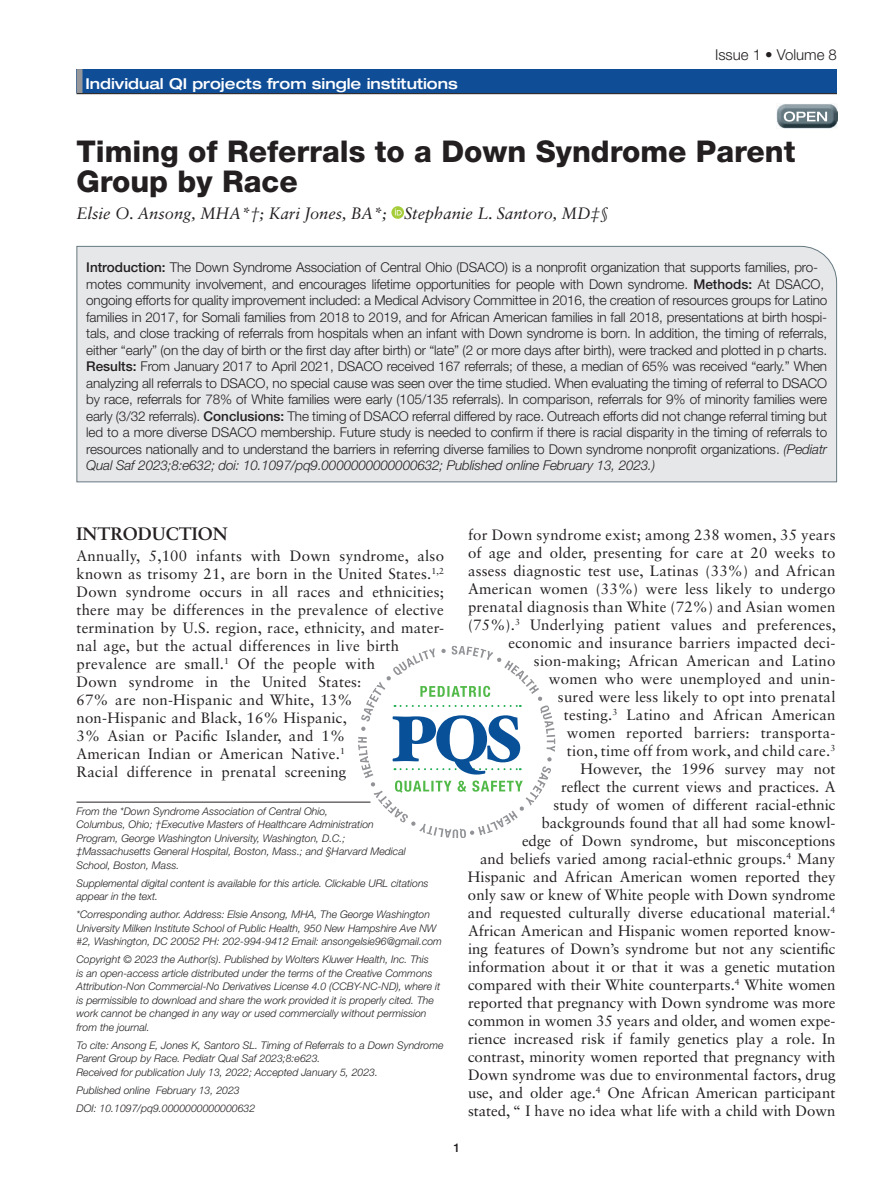
<style>
.page{position:relative;width:891px;height:1188px;background:#fff}
.page>*{position:absolute;margin:0;border:0;box-sizing:border-box;transform-origin:0 0}
.t1{font:800 30px/30px "Helvetica Neue LT Std";color:#231f20}
.t2{font:700 18px "Sabon LT Std";color:#231f20}
.t3{font:italic 16.5px "Sabon LT Std";color:#231f20}
.t4{font:15px/18px "Sabon LT Std";letter-spacing:.015em;color:#231f20}
.t5{font:500 expanded 15px "Helvetica Neue LT Std";color:#fff}
.t6{font:300 15px "Helvetica Neue LT Std";color:#231f20}
.t7{font:300 13.5px/16.5px "Helvetica Neue LT Std";letter-spacing:-.01em;color:#231f20}
.t8{font:500 12px "Helvetica Neue LT Std";color:#231f20}
.t9{font:italic 300 10.5px/13.5px "Helvetica Neue LT Std";color:#231f20}
.s1{font-weight:500}
.s2{font-style:italic}
</style>
<div class="page">
<img style="left:776px;top:104px;width:61px;height:25px">
<svg style="left:784px;top:111px;width:43px;height:11px"></svg>
<svg style="left:391px;top:206px;width:13px;height:13px"></svg>
<svg style="left:395px;top:209px;width:7px;height:6px"></svg>
<div style="left:76px;top:246px;width:761px;height:237px;background:#e6e7e9"></div>
<hr style="left:76px;top:802px;width:294px;height:1px;background:#231f20">
<svg style="left:358px;top:646px;width:197px;height:192px"></svg>
<div style="left:76px;top:69px;width:761px;height:24px;background:#0f4d96"></div>
<div style="left:76px;top:69px;width:6px;height:24px;background:#95979a"></div>
<hr style="left:76px;top:93px;width:761px;height:1px;background:#231f20">
<p class="t5" style="left:86px;top:74px;width:374px">Individual QI projects from single institutions</p>
<p class="t6" style="left:715px;top:46px;width:123px">Issue 1 • Volume 8</p>
<h1 class="t1" style="left:76px;top:136px;width:720px">Timing of Referrals to a Down Syndrome Parent<br>Group by Race</h1>
<p class="t3" style="left:76px;top:204px;width:534px">Elsie O. Ansong, MHA*†; Kari Jones, BA*; Stephanie L. Santoro, MD‡§</p>
<p class="t7" style="left:86px;top:259px;width:743px"><span class="s1">Introduction:</span> The Down Syndrome Association of Central Ohio (DSACO) is a nonprofit organization that supports families, pro&shy;motes community involvement, and encourages lifetime opportunities for people with Down syndrome. <span class="s1">Methods:</span> At DSACO, ongoing efforts for quality improvement included: a Medical Advisory Committee in 2016, the creation of resources groups for Latino families in 2017, for Somali families from 2018 to 2019, and for African American families in fall 2018, presentations at birth hospi&shy;tals, and close tracking of referrals from hospitals when an infant with Down syndrome is born. In addition, the timing of referrals, either “early” (on the day of birth or the first day after birth) or “late” (2 or more days after birth), were tracked and plotted in p charts.<br><span class="s1">Results:</span> From January 2017 to April 2021, DSACO received 167 referrals; of these, a median of 65% was received “early.” When analyzing all referrals to DSACO, no special cause was seen over the time studied. When evaluating the timing of referral to DSACO by race, referrals for 78% of White families were early (105/135 referrals). In comparison, referrals for 9% of minority families were early (3/32 referrals). <span class="s1">Conclusions:</span> The timing of DSACO referral differed by race. Outreach efforts did not change referral timing but led to a more diverse DSACO membership. Future study is needed to confirm if there is racial disparity in the timing of referrals to resources nationally and to understand the barriers in referring diverse families to Down syndrome nonprofit organizations. <span class="s2">(Pediatr Qual Saf 2023;8:e632; doi: 10.1097/pq9.0000000000000632; Published online February 13, 2023.)</span></p>
<p class="t2" style="left:76px;top:522px;width:153px">INTRODUCTION</p>
<p class="t4" style="left:76px;top:546px;width:369px">Annually, 5,100 infants with Down syndrome, also known as trisomy 21, are born in the United States.<sup>1,2<br></sup>Down syndrome occurs in all races and ethnicities; there may be differences in the prevalence of elective termination by U.S. region, race, ethnicity, and mater&shy;nal age, but the actual differences in live birth prevalence are small.<sup>1</sup> Of the people with<br>Down syndrome in the United States:<br>67% are non-Hispanic and White, 13% non-Hispanic and Black, 16% Hispanic,<br>3% Asian or Pacific Islander, and 1%<br>American Indian or American Native.<sup>1<br></sup>Racial difference in prenatal screening</p>
<p class="t9" style="left:76px;top:804px;width:331px">From the *Down Syndrome Association of Central Ohio,<br>Columbus, Ohio; †Executive Masters of Healthcare Administration Program, George Washington University, Washington, D.C.; ‡Massachusetts General Hospital, Boston, Mass.; and §Harvard Medical School, Boston, Mass.</p>
<p class="t9" style="left:76px;top:876px;width:354px">Supplemental digital content is available for this article. Clickable URL citations appear in the text.</p>
<p class="t9" style="left:76px;top:907px;width:367px">*Corresponding author. Address: Elsie Ansong, MHA, The George Washington<br>University Milken Institute School of Public Health, 950 New Hampshire Ave NW #2, Washington, DC 20052 PH: 202-994-9412 Email: ansongelsie96@gmail.com</p>
<p class="t9" style="left:76px;top:952px;width:365px">Copyright © 2023 the Author(s). Published by Wolters Kluwer Health, Inc. This<br>is an open-access article distributed under the terms of the Creative Commons Attribution-Non Commercial-No Derivatives License 4.0 (CCBY-NC-ND), where it is permissible to download and share the work provided it is properly cited. The work cannot be changed in any way or used commercially without permission from the journal.</p>
<p class="t9" style="left:76px;top:1038px;width:369px">To cite: Ansong E, Jones K, Santoro SL. Timing of Referrals to a Down Syndrome<br>Parent Group by Race. Pediatr Qual Saf 2023;8:e623.</p>
<p class="t9" style="left:76px;top:1063px;width:303px;line-height:18px">Received for publication July 13, 2022; Accepted January 5, 2023.<br>Published online February 13, 2023<br>DOI: 10.1097/pq9.0000000000000632</p>
<p class="t8" style="left:453px;top:1140px;width:8px">1</p>
<p class="t4" style="left:468px;top:525px;width:370px;text-align:right">for Down syndrome exist; among 238 women, 35 years of age and older, presenting for care at 20 weeks to assess diagnostic test use, Latinas (33%) and African American women (33%) were less likely to undergo prenatal diagnosis than White (72%) and Asian women (75%).<sup>3</sup> Underlying patient values and preferences, economic and insurance barriers impacted deci&shy;sion-making; African American and Latino<br>women who were unemployed and unin-<br>sured were less likely to opt into prenatal<br>testing.<sup>3</sup> Latino and African American<br>women reported barriers: transporta-<br>tion, time off from work, and child care.<sup>3<br></sup>However, the 1996 survey may not<br>reflect the current views and practices. A<br>study of women of different racial-ethnic backgrounds found that all had some knowl-<br>edge of Down syndrome, but misconceptions<br>and beliefs varied among racial-ethnic groups.<sup>4</sup> Many Hispanic and African American women reported they only saw or knew of White people with Down syndrome and requested culturally diverse educational material.<sup>4<br></sup>African American and Hispanic women reported know&shy;ing features of Down’s syndrome but not any scientific information about it or that it was a genetic mutation compared with their White counterparts.<sup>4</sup> White women reported that pregnancy with Down syndrome was more common in women 35 years and older, and women expe&shy;rience increased risk if family genetics play a role. In contrast, minority women reported that pregnancy with Down syndrome was due to environmental factors, drug use, and older age.<sup>4</sup> One African American participant stated, “ I have no idea what life with a child with Down</p>
</div>
